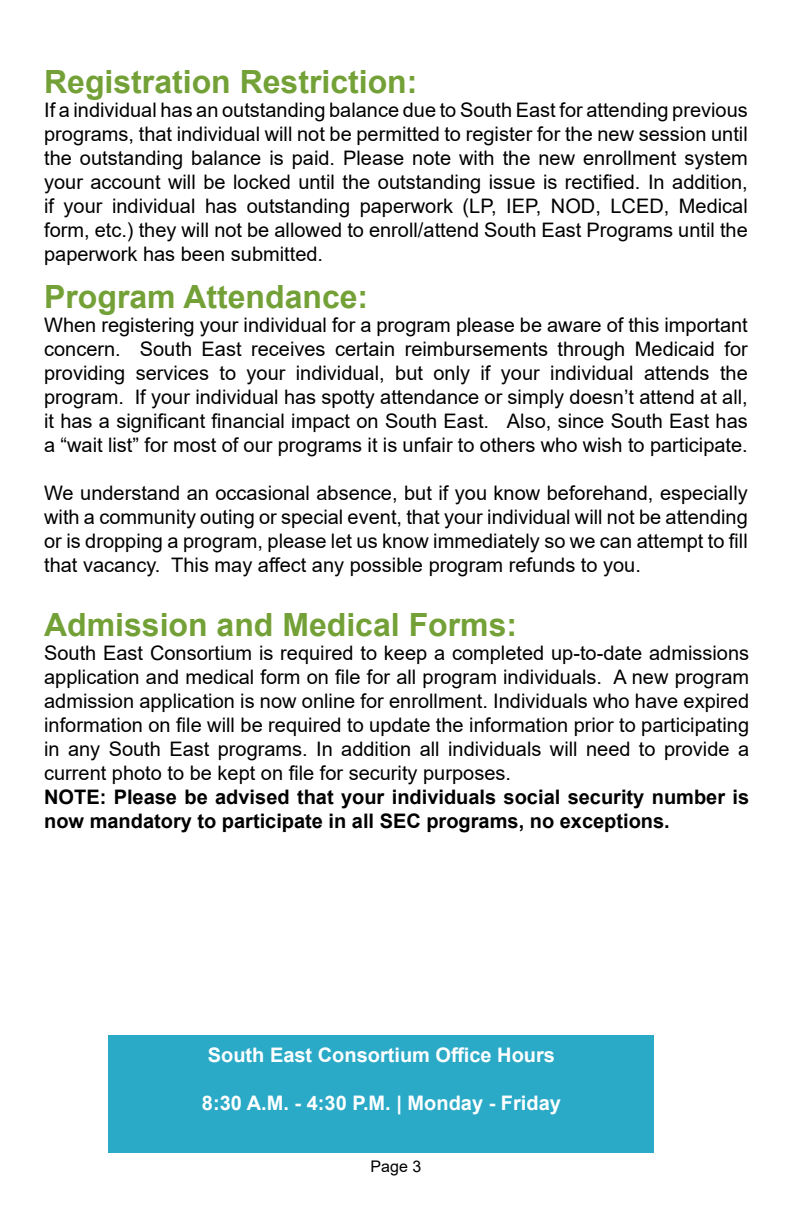
<style>
.page{position:relative;width:792px;height:1224px;background:#fff}
.page>*{position:absolute;margin:0;border:0;box-sizing:border-box;transform-origin:0 0}
.t1{font:700 32px "Arial";color:#74a137}
.t2{font:20px/24px "Arial";color:#000;text-align:justify}
.t3{font:700 20px/24px "Arial";color:#000}
.t4{font:700 20px "Arial";color:#fff}
.t5{font:16px "Arial";color:#000}
</style>
<div class="page">
<div style="left:109px;top:1035px;width:545px;height:118px;background:#2baac8"></div>
<h1 class="t1" style="left:44px;top:60px;width:375px">Registration Restriction:</h1>
<p class="t2" style="left:44px;top:98px;width:705px">If a individual has an outstanding balance due to South East for attending previous programs, that individual will not be permitted to register for the new session until the outstanding balance is paid. Please note with the new enrollment system your account will be locked until the outstanding issue is rectified. In addition, if your individual has outstanding paperwork (LP, IEP, NOD, LCED, Medical form, etc.) they will not be allowed to enroll/attend South East Programs until the paperwork has been submitted.</p>
<h1 class="t1" style="left:44px;top:274px;width:326px">Program Attendance:</h1>
<p class="t2" style="left:44px;top:313px;width:705px">When registering your individual for a program please be aware of this important concern. South East receives certain reimbursements through Medicaid for providing services to your individual, but only if your individual attends the program. If your individual has spotty attendance or simply doesn’t attend at all, it has a significant financial impact on South East. Also, since South East has a “wait list” for most of our programs it is unfair to others who wish to participate.</p>
<p class="t2" style="left:44px;top:481px;width:705px">We understand an occasional absence, but if you know beforehand, especially with a community outing or special event, that your individual will not be attending or is dropping a program, please let us know immediately so we can attempt to fill that vacancy. This may affect any possible program refunds to you.</p>
<h1 class="t1" style="left:44px;top:602px;width:474px">Admission and Medical Forms:</h1>
<p class="t2" style="left:44px;top:641px;width:707px">South East Consortium is required to keep a completed up-to-date admissions application and medical form on file for all program individuals. A new program admission application is now online for enrollment. Individuals who have expired information on file will be required to update the information prior to participating in any South East programs. In addition all individuals will need to provide a current photo to be kept on file for security purposes.</p>
<p class="t3" style="left:44px;top:785px;width:707px">NOTE: Please be advised that your individuals social security number is now mandatory to participate in all SEC programs, no exceptions.</p>
<p class="t4" style="left:208px;top:1041px;width:349px">South East Consortium Office Hours</p>
<p class="t4" style="left:202px;top:1089px;width:361px">8:30 A.M. - 4:30 P.M. | Monday - Friday</p>
<p class="t5" style="left:371px;top:1155px;width:52px">Page 3</p>
</div>
